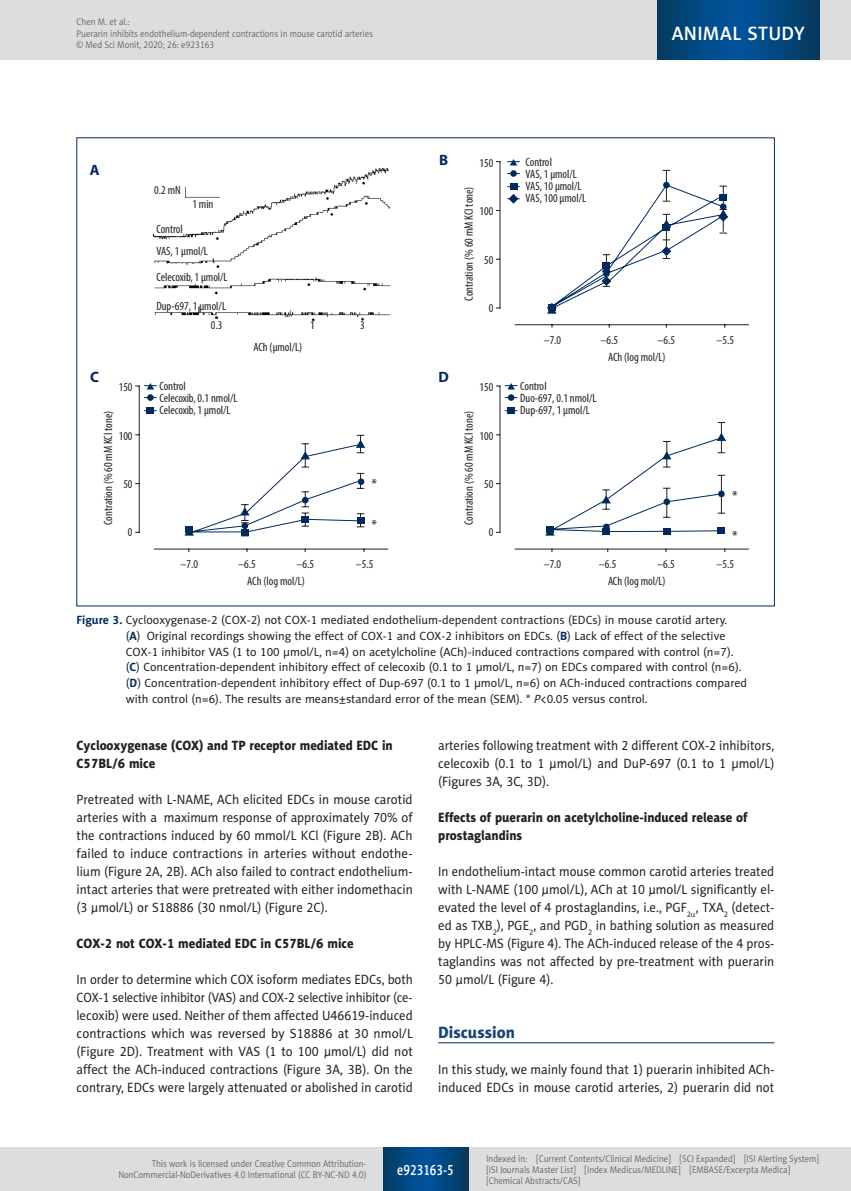
<style>
.page{position:relative;width:851px;height:1191px;background:#fff}
.page>*{position:absolute;margin:0;border:0;box-sizing:border-box;transform-origin:0 0}
.t1{font:19.5px "Naomi Sans EFN Medium";letter-spacing:.015em;color:#fff}
.MSM_Headline_1{font:16.5px "Naomi Sans EFN Heavy";color:#1a4574}
.t2{font:15px "Naomi Sans EFN Medium";color:#fff;scale:.8 1}
.t3{font:condensed 15px "Myriad Pro";color:#231f20}
.t4{font:700 15px "Myriad Pro";color:#00295c}
.MSM_Body{font:13.5px/18px "Naomi Sans EFN";color:#231f20;text-align:justify;scale:.94 1}
.MSM_Body-2{font:13.5px/18px "Naomi Sans EFN";color:#231f20;text-align:justify;scale:.95 1}
.MSM_Headline_2{font:13.5px/18px "Naomi Sans EFN Heavy";color:#231f20;scale:.95 1}
.MSM_Rycina_tytul{font:12px/15.8px "Naomi Sans EFN";color:#231f20}
.t5{font:condensed 12px/12px "Myriad Pro";color:#231f20}
.t6{font:9.75px/11.2px "Naomi Sans EFN Light";color:#57585a;scale:.9 1}
.s1{font-weight:700;color:#00295c}
.s2{font-style:italic}
</style>
<div class="page">
<hr style="left:438px;top:1042px;width:336px;height:1px;background:#00295c">
<img style="left:152px;top:167px;width:239px;height:155px">
<hr style="left:154px;top:548px;width:234px;height:1px;background:#231f20">
<svg style="left:135px;top:383px;width:230px;height:153px"></svg>
<hr style="left:514px;top:548px;width:234px;height:1px;background:#231f20">
<svg style="left:496px;top:383px;width:230px;height:152px"></svg>
<hr style="left:514px;top:324px;width:234px;height:1px;background:#231f20">
<hr style="left:499px;top:161px;width:1px;height:147px;background:#231f20">
<hr style="left:666px;top:170px;width:1px;height:31px;background:#231f20">
<div style="left:509px;top:183px;width:8px;height:7px;background:#00295c"></div>
<div style="left:510px;top:170px;width:6px;height:7px;background:#00295c;border-radius:50%"></div>
<svg style="left:507px;top:159px;width:12px;height:6px"></svg>
<svg style="left:507px;top:194px;width:12px;height:10px"></svg>
<svg style="left:547px;top:182px;width:181px;height:132px"></svg>
<div style="left:0;top:1148px;width:850px;height:43px;background:#dcdddf"></div>
<svg style="left:383px;top:1147px;width:85px;height:43px;background:#02477e"></svg>
<div style="left:0;top:0;width:850px;height:60px;background:#dcdddf"></div>
<svg style="left:657px;top:0;width:162px;height:60px;background:#02477e"></svg>
<p class="t6" style="left:77px;top:16px;width:331px">Chen M. et al.:<br>Puerarin inhibits endothelium-dependent contractions in mouse carotid arteries © Med Sci Monit, 2020; 26: e923163</p>
<h1 class="t1" style="left:671px;top:22px;width:134px">ANIMAL STUDY</h1>
<p class="t4" style="left:90px;top:161px;width:11px">A</p>
<p class="t5" style="left:154px;top:184px;width:28px">0.2 mN</p>
<p class="t5" style="left:192px;top:198px;width:23px">1 min</p>
<p class="t5" style="left:156px;top:218px;width:53px;line-height:22.2px">Control<br>VAS, 1 μmol/L</p>
<p class="t5" style="left:156px;top:271px;width:73px">Celecoxib, 1 μmol/L</p>
<p class="t5" style="left:156px;top:299px;width:71px">Dup-697, 1 μmol/L</p>
<p class="t5" style="left:211px;top:319px;width:13px">0.3</p>
<p class="t5" style="left:310px;top:319px;width:6px">1</p>
<p class="t5" style="left:253px;top:340px;width:50px">ACh (μmol/L)</p>
<p class="t5" style="left:360px;top:319px;width:6px">3</p>
<p class="t4" style="left:439px;top:151px;width:11px">B</p>
<p class="t4" style="left:90px;top:367px;width:10px">C</p>
<p class="t4" style="left:438px;top:367px;width:12px">D</p>
<p class="t5" style="left:159px;top:380px;width:80px">Control<br>Celecoxib, 0.1 nmol/L<br>Celecoxib, 1 μmol/L</p>
<p class="t5" style="left:119px;top:381px;width:15px">150</p>
<p class="t5" style="left:102px;top:525px;width:116px;rotate:-90deg">Contration (% 60 mM KCI tone)</p>
<p class="t5" style="left:119px;top:429px;width:15px">100</p>
<p class="t3" style="left:371px;top:474px;width:7px">*</p>
<p class="t5" style="left:123px;top:478px;width:11px">50</p>
<p class="t3" style="left:371px;top:516px;width:7px">*</p>
<p class="t5" style="left:128px;top:526px;width:6px">0</p>
<p class="t5" style="left:180px;top:558px;width:19px">–7.0</p>
<p class="t5" style="left:238px;top:558px;width:19px">–6.5</p>
<p class="t5" style="left:247px;top:556px;width:68px;line-height:16.5px;text-indent:49px">–6.5<br>ACh (log mol/L)</p>
<p class="t5" style="left:355px;top:558px;width:19px">–5.5</p>
<p class="t5" style="left:479px;top:157px;width:15px">150</p>
<p class="t5" style="left:462px;top:301px;width:116px;rotate:-90deg">Contration (% 60 mM KCI tone)</p>
<p class="t5" style="left:479px;top:205px;width:15px">100</p>
<p class="t5" style="left:484px;top:254px;width:11px">50</p>
<p class="t5" style="left:488px;top:302px;width:6px">0</p>
<p class="t5" style="left:479px;top:381px;width:15px">150</p>
<p class="t5" style="left:462px;top:525px;width:116px;rotate:-90deg">Contration (% 60 mM KCI tone)</p>
<p class="t5" style="left:479px;top:429px;width:15px">100</p>
<p class="t5" style="left:484px;top:478px;width:11px">50</p>
<p class="t5" style="left:488px;top:526px;width:6px">0</p>
<p class="t5" style="left:525px;top:156px;width:62px">Control<br>VAS, 1 μmol/L<br>VAS, 10 μmol/L<br>VAS, 100 μmol/L</p>
<p class="t5" style="left:543px;top:334px;width:19px">–7.0</p>
<p class="t5" style="left:600px;top:334px;width:19px">–6.5</p>
<p class="t5" style="left:608px;top:332px;width:69px;line-height:16.5px;text-indent:50px">–6.5<br>ACh (log mol/L)</p>
<p class="t5" style="left:716px;top:334px;width:19px">–5.5</p>
<p class="t5" style="left:520px;top:380px;width:78px">Control<br>Duo-697, 0.1 nmol/L<br>Dup-697, 1 μmol/L</p>
<p class="t3" style="left:732px;top:487px;width:7px">*</p>
<p class="t3" style="left:732px;top:527px;width:7px">*</p>
<p class="t5" style="left:543px;top:558px;width:19px">–7.0</p>
<p class="t5" style="left:599px;top:558px;width:19px">–6.5</p>
<p class="t5" style="left:608px;top:556px;width:68px;line-height:16.5px;text-indent:49px">–6.5<br>ACh (log mol/L)</p>
<p class="t5" style="left:716px;top:558px;width:19px">–5.5</p>
<p class="MSM_Rycina_tytul" style="left:126px;top:612px;width:622px;text-indent:-49px"><span class="s1">Figure 3.</span> Cyclooxygenase-2 (COX-2) not COX-1 mediated endothelium-dependent contractions (EDCs) in mouse carotid artery.<br>(<span class="s1">A</span>) Original recordings showing the effect of COX-1 and COX-2 inhibitors on EDCs. (<span class="s1">B</span>) Lack of effect of the selective COX-1 inhibitor VAS (1 to 100 μmol/L, n=4) on acetylcholine (ACh)-induced contractions compared with control (n=7). (<span class="s1">C</span>) Concentration-dependent inhibitory effect of celecoxib (0.1 to 1 μmol/L, n=7) on EDCs compared with control (n=6). (<span class="s1">D</span>) Concentration-dependent inhibitory effect of Dup-697 (0.1 to 1 μmol/L, n=6) on ACh-induced contractions compared with control (n=6). The results are means±standard error of the mean (SEM). * <span class="s2">P</span>&lt;0.05 versus control.</p>
<p class="MSM_Headline_2" style="left:77px;top:736px;width:334px">Cyclooxygenase (COX) and TP receptor mediated EDC in<br>C57BL/6 mice</p>
<p class="MSM_Body-2" style="left:77px;top:790px;width:355px">Pretreated with L-NAME, ACh elicited EDCs in mouse carotid arteries with a maximum response of approximately 70% of the contractions induced by 60 mmol/L KCl (Figure 2B). ACh failed to induce contractions in arteries without endothe&shy;lium (Figure 2A, 2B). ACh also failed to contract endothelium&shy;intact arteries that were pretreated with either indomethacin (3 µmol/L) or S18886 (30 nmol/L) (Figure 2C).</p>
<p class="MSM_Headline_2" style="left:77px;top:934px;width:293px">COX-2 not COX-1 mediated EDC in C57BL/6 mice</p>
<p class="MSM_Body" style="left:77px;top:970px;width:359px">In order to determine which COX isoform mediates EDCs, both COX-1 selective inhibitor (VAS) and COX-2 selective inhibitor (ce&shy;lecoxib) were used. Neither of them affected U46619-induced contractions which was reversed by S18886 at 30 nmol/L (Figure 2D). Treatment with VAS (1 to 100 µmol/L) did not affect the ACh-induced contractions (Figure 3A, 3B). On the contrary, EDCs were largely attenuated or abolished in carotid</p>
<p class="MSM_Body-2" style="left:438px;top:736px;width:355px">arteries following treatment with 2 different COX-2 inhibitors, celecoxib (0.1 to 1 µmol/L) and DuP-697 (0.1 to 1 μmol/L) (Figures 3A, 3C, 3D).</p>
<p class="MSM_Headline_2" style="left:438px;top:808px;width:327px">Effects of puerarin on acetylcholine-induced release of prostaglandins</p>
<p class="MSM_Body" style="left:438px;top:862px;width:359px">In endothelium-intact mouse common carotid arteries treated with L-NAME (100 µmol/L), ACh at 10 µmol/L significantly el&shy;evated the level of 4 prostaglandins, i.e., PGF<sub>2</sub> , TXA<sub>2</sub> (detect&shy;ed as TXB<sub>2</sub>), PGE<sub>2</sub>, and PGD<sub>2</sub> in bathing solution as measured by HPLC-MS (Figure 4). The ACh-induced release of the 4 pros&shy;taglandins was not affected by pre-treatment with puerarin 50 µmol/L (Figure 4).</p>
<p class="MSM_Headline_1" style="left:438px;top:1022px;width:78px">Discussion</p>
<p class="MSM_Body-2" style="left:438px;top:1060px;width:355px">In this study, we mainly found that 1) puerarin inhibited ACh&shy;induced EDCs in mouse carotid arteries, 2) puerarin did not</p>
<p class="t6" style="left:118px;top:1158px;width:277px;text-align:right">This work is licensed under Creative Common Attribution-<br>NonCommercial-NoDerivatives 4.0 International (CC BY-NC-ND 4.0)</p>
<p class="t2" style="left:397px;top:1160px;width:72px">e923163-5</p>
<p class="t6" style="left:486px;top:1152px;width:371px">Indexed in: [Current Contents/Clinical Medicine] [SCI Expanded] [ISI Alerting System] [ISI Journals Master List] [Index Medicus/MEDLINE] [EMBASE/Excerpta Medica] [Chemical Abstracts/CAS]</p>
</div>
